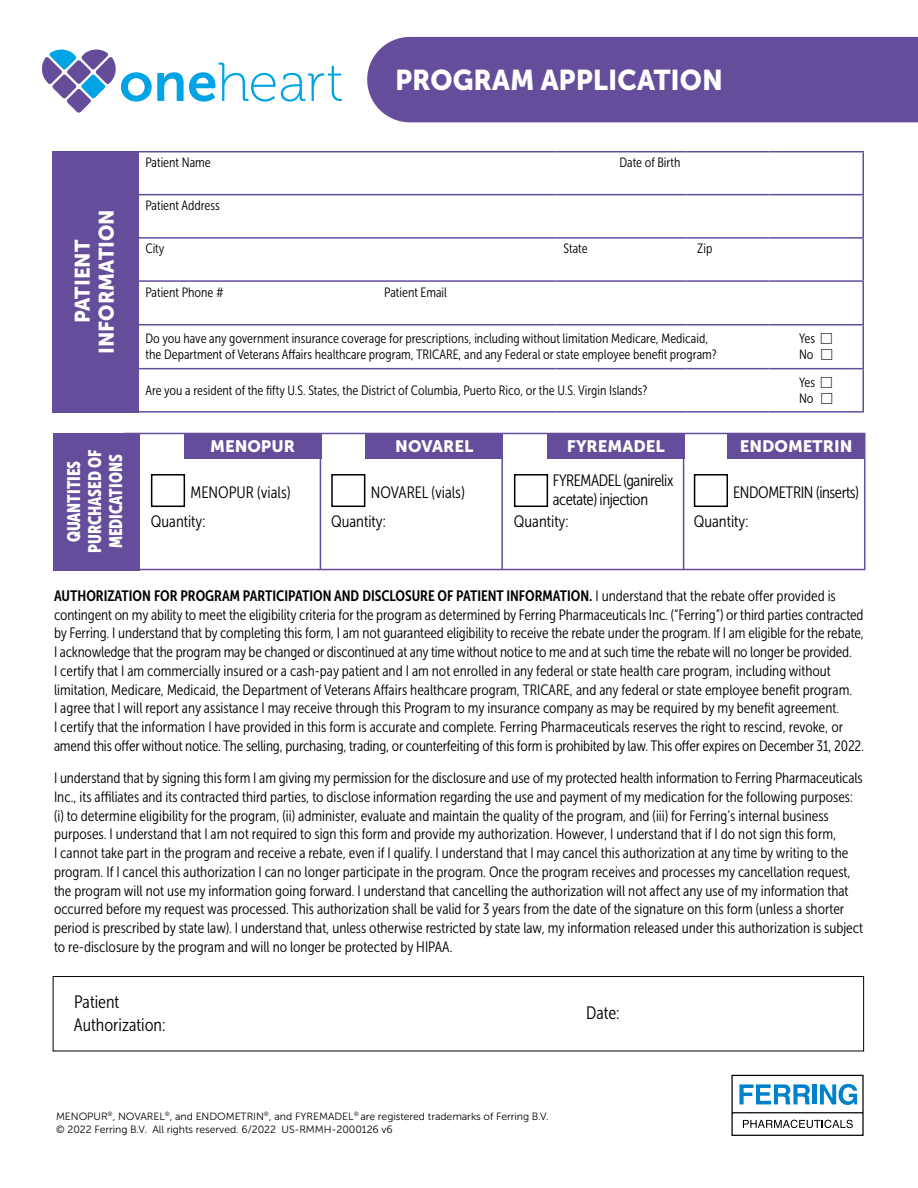
<style>
.page{position:relative;width:918px;height:1188px;background:#fff}
.page>*{position:absolute;margin:0;border:0;box-sizing:border-box;transform-origin:0 0}
.t1{font:28.5px "Museo Sans 900";color:#fff;scale:.95 1}
.t2{font:21px/24px "Museo Sans 900";color:#fff;text-align:center;scale:.95 1}
.t3{font:18px/21px "Museo Sans Cond 900";color:#fff;text-align:center;scale:.95 1}
.t4{font:18px/22.5px "Museo Sans Cond 300";color:#000}
.t5{font:16.5px/18.8px "Museo Sans Cond 300";letter-spacing:-.015em;color:#000}
.t6{font:16.5px "Museo Sans 900";color:#fff}
.t7{font:15px/18.8px "Museo Sans Cond 300";color:#000}
.t8{font:15px "Museo Sans Cond 700";color:#000}
.t9{font:13.5px/16.2px "Museo Sans Cond 300";color:#000}
.t10{font:10.5px/13.5px "Museo Sans 300";letter-spacing:-.005em;color:#000}
.s1{font-family:"Universal Newswith Comm Pi"}
.s2{font-family:"Museo Sans Cond 300"}
</style>
<div class="page">
<div style="left:53px;top:976px;width:811px;height:75px;border:1px solid #000"></div>
<div style="left:367px;top:37px;width:551px;height:85px;background:#644d9b"></div>
<hr style="left:862px;top:152px;width:2px;height:42px;background:#644d9b">
<hr style="left:862px;top:239px;width:2px;height:41px;background:#644d9b">
<hr style="left:862px;top:282px;width:2px;height:42px;background:#644d9b">
<hr style="left:862px;top:325px;width:2px;height:43px;background:#644d9b">
<hr style="left:862px;top:369px;width:2px;height:42px;background:#644d9b">
<hr style="left:136px;top:151px;width:420px;height:1px;background:#644d9b">
<hr style="left:556px;top:151px;width:131px;height:1px;background:#644d9b">
<hr style="left:687px;top:151px;width:82px;height:1px;background:#644d9b">
<hr style="left:769px;top:151px;width:95px;height:1px;background:#644d9b">
<hr style="left:136px;top:194px;width:420px;height:1px;background:#644d9b">
<hr style="left:556px;top:194px;width:131px;height:1px;background:#644d9b">
<hr style="left:687px;top:194px;width:82px;height:1px;background:#644d9b">
<hr style="left:769px;top:194px;width:95px;height:1px;background:#644d9b">
<hr style="left:862px;top:195px;width:2px;height:42px;background:#644d9b">
<hr style="left:136px;top:237px;width:420px;height:2px;background:#644d9b">
<hr style="left:556px;top:237px;width:131px;height:2px;background:#644d9b">
<hr style="left:687px;top:237px;width:82px;height:2px;background:#644d9b">
<hr style="left:769px;top:237px;width:95px;height:2px;background:#644d9b">
<hr style="left:136px;top:280px;width:420px;height:2px;background:#644d9b">
<hr style="left:556px;top:280px;width:131px;height:2px;background:#644d9b">
<hr style="left:687px;top:280px;width:82px;height:2px;background:#644d9b">
<hr style="left:769px;top:280px;width:95px;height:2px;background:#644d9b">
<hr style="left:136px;top:324px;width:420px;height:1px;background:#644d9b">
<hr style="left:556px;top:324px;width:131px;height:1px;background:#644d9b">
<hr style="left:687px;top:324px;width:82px;height:1px;background:#644d9b">
<hr style="left:769px;top:324px;width:95px;height:1px;background:#644d9b">
<hr style="left:136px;top:368px;width:420px;height:1px;background:#644d9b">
<hr style="left:556px;top:368px;width:131px;height:1px;background:#644d9b">
<hr style="left:687px;top:368px;width:82px;height:1px;background:#644d9b">
<hr style="left:769px;top:368px;width:95px;height:1px;background:#644d9b">
<hr style="left:136px;top:411px;width:420px;height:2px;background:#644d9b">
<hr style="left:556px;top:411px;width:131px;height:2px;background:#644d9b">
<hr style="left:687px;top:411px;width:82px;height:2px;background:#644d9b">
<hr style="left:769px;top:411px;width:95px;height:2px;background:#644d9b">
<div style="left:52px;top:151px;width:87px;height:262px;background:#644d9b"></div>
<svg style="left:41px;top:50px;width:301px;height:63px"></svg>
<div style="left:124px;top:433px;width:741px;height:137px;border:2px solid #644d9b"></div>
<div style="left:53px;top:433px;width:86px;height:137px;background:#644d9b"></div>
<hr style="left:501px;top:433px;width:2px;height:136px;background:#644d9b">
<hr style="left:683px;top:433px;width:1px;height:136px;background:#644d9b">
<hr style="left:320px;top:433px;width:1px;height:136px;background:#644d9b">
<div style="left:366px;top:433px;width:137px;height:26px;background:#644d9b"></div>
<div style="left:547px;top:433px;width:137px;height:26px;background:#644d9b"></div>
<div style="left:184px;top:433px;width:137px;height:26px;background:#644d9b"></div>
<div style="left:728px;top:433px;width:137px;height:26px;background:#644d9b"></div>
<div style="left:151px;top:474px;width:34px;height:33px;border:2px solid #000"></div>
<div style="left:331px;top:474px;width:34px;height:33px;border:2px solid #000"></div>
<div style="left:514px;top:474px;width:34px;height:33px;border:2px solid #000"></div>
<div style="left:694px;top:474px;width:34px;height:33px;border:2px solid #000"></div>
<svg style="left:731px;top:1074px;width:133px;height:62px"></svg>
<h1 class="t1" style="left:395px;top:64px;width:347px">PROGRAM APPLICATION</h1>
<h2 class="t2" style="left:70px;top:354px;width:154px;rotate:-90deg">PATIENT<br>INFORMATION</h2>
<p class="t3" style="left:63px;top:553px;width:110px;rotate:-90deg">QUANTITIES<br>PURCHASED OF<br>MEDICATIONS</p>
<p class="t9" style="left:145px;top:155px;width:67px">Patient Name</p>
<p class="t9" style="left:619px;top:155px;width:62px">Date of Birth</p>
<p class="t9" style="left:145px;top:198px;width:76px">Patient Address</p>
<p class="t9" style="left:145px;top:241px;width:21px">City</p>
<p class="t9" style="left:564px;top:241px;width:26px">State</p>
<p class="t9" style="left:697px;top:241px;width:17px">Zip</p>
<p class="t9" style="left:145px;top:284px;width:80px">Patient Phone #</p>
<p class="t9" style="left:384px;top:284px;width:64px">Patient Email</p>
<p class="t9" style="left:146px;top:330px;width:573px">Do you have any government insurance coverage for prescriptions, including without limitation Medicare, Medicaid, the Department of Veterans Affairs healthcare program, TRICARE, and any Federal or state employee benefit program?</p>
<p class="t9" style="left:799px;top:331px;width:35px">Yes <span class="s1">M<br></span>No <span class="s1">M</span></p>
<p class="t9" style="left:799px;top:374px;width:35px">Yes <span class="s1">M<br></span>No <span class="s1">M</span></p>
<p class="t9" style="left:145px;top:382px;width:503px">Are you a resident of the fifty U.S. States, the District of Columbia, Puerto Rico, or the U.S. Virgin Islands?</p>
<p class="t6" style="left:210px;top:437px;width:86px">MENOPUR</p>
<p class="t6" style="left:395px;top:437px;width:80px">NOVAREL</p>
<p class="t6" style="left:567px;top:437px;width:99px">FYREMADEL</p>
<p class="t6" style="left:740px;top:437px;width:114px">ENDOMETRIN</p>
<p class="t5" style="left:553px;top:471px;width:122px">FYREMADEL (ganirelix acetate) injection</p>
<p class="t5" style="left:733px;top:483px;width:127px">ENDOMETRIN (inserts)</p>
<p class="t5" style="left:190px;top:483px;width:102px">MENOPUR (vials)</p>
<p class="t5" style="left:371px;top:483px;width:96px">NOVAREL (vials)</p>
<p class="t5" style="left:151px;top:512px;width:56px">Quantity:</p>
<p class="t5" style="left:331px;top:512px;width:56px">Quantity:</p>
<p class="t5" style="left:514px;top:512px;width:56px">Quantity:</p>
<p class="t5" style="left:694px;top:512px;width:56px">Quantity:</p>
<p class="t8" style="left:54px;top:587px;width:783px">AUTHORIZATION FOR PROGRAM PARTICIPATION AND DISCLOSURE OF PATIENT INFORMATION. <span class="s2">I understand that the rebate offer provided is</span></p>
<p class="t7" style="left:54px;top:605px;width:812px">contingent on my ability to meet the eligibility criteria for the program as determined by Ferring Pharmaceuticals Inc. (“Ferring”) or third parties contracted by Ferring. I understand that by completing this form, I am not guaranteed eligibility to receive the rebate under the program. If I am eligible for the rebate, I acknowledge that the program may be changed or discontinued at any time without notice to me and at such time the rebate will no longer be provided.<br>I certify that I am commercially insured or a cash-pay patient and I am not enrolled in any federal or state health care program, including without limitation, Medicare, Medicaid, the Department of Veterans Affairs healthcare program, TRICARE, and any federal or state employee benefit program.<br>I agree that I will report any assistance I may receive through this Program to my insurance company as may be required by my benefit agreement.<br>I certify that the information I have provided in this form is accurate and complete. Ferring Pharmaceuticals reserves the right to rescind, revoke, or amend this offer without notice. The selling, purchasing, trading, or counterfeiting of this form is prohibited by law. This offer expires on December 31, 2022.</p>
<p class="t7" style="left:54px;top:769px;width:811px">I understand that by signing this form I am giving my permission for the disclosure and use of my protected health information to Ferring Pharmaceuticals Inc., its affiliates and its contracted third parties, to disclose information regarding the use and payment of my medication for the following purposes: (i) to determine eligibility for the program, (ii) administer, evaluate and maintain the quality of the program, and (iii) for Ferring’s internal business purposes. I understand that I am not required to sign this form and provide my authorization. However, I understand that if I do not sign this form,<br>I cannot take part in the program and receive a rebate, even if I qualify. I understand that I may cancel this authorization at any time by writing to the program. If I cancel this authorization I can no longer participate in the program. Once the program receives and processes my cancellation request, the program will not use my information going forward. I understand that cancelling the authorization will not affect any use of my information that occurred before my request was processed. This authorization shall be valid for 3 years from the date of the signature on this form (unless a shorter period is prescribed by state law). I understand that, unless otherwise restricted by state law, my information released under this authorization is subject to re-disclosure by the program and will no longer be protected by HIPAA.</p>
<p class="t4" style="left:74px;top:991px;width:93px">Patient<br>Authorization:</p>
<p class="t4" style="left:586px;top:1001px;width:35px">Date:</p>
<p class="t10" style="left:56px;top:1110px;width:494px">MENOPUR<sup>®</sup>, NOVAREL<sup>®</sup>, and ENDOMETRIN<sup>®</sup>, and FYREMADEL<sup>®</sup> are registered trademarks of Ferring B.V. © 2022 Ferring B.V. All rights reserved. 6/2022 US-RMMH-2000126 v6</p>
</div>
